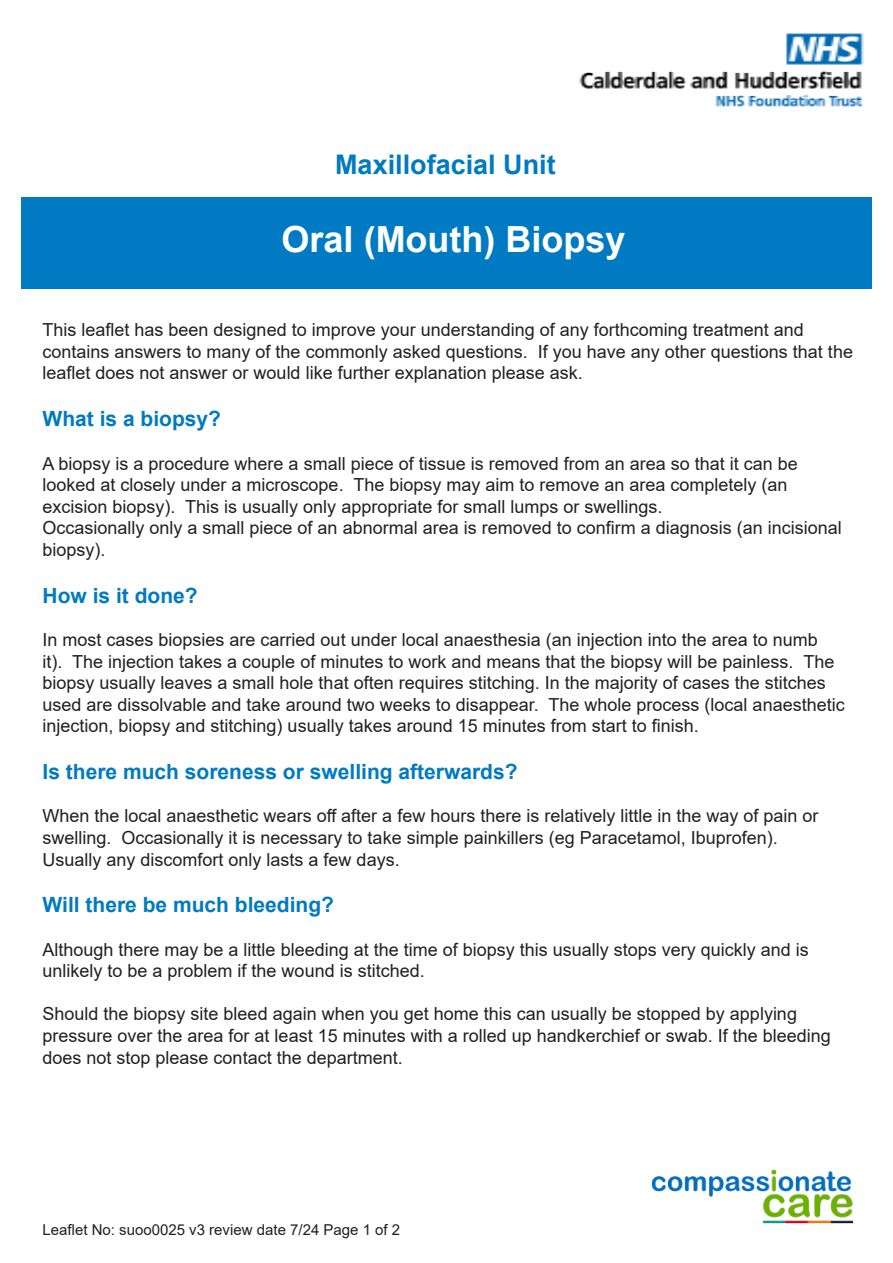
<style>
.page{position:relative;width:893px;height:1263px;background:#fff}
.page>*{position:absolute;margin:0;border:0;box-sizing:border-box;transform-origin:0 0}
.heading_4{font:700 36px "Arial";color:#fff}
.t1{font:700 27px "Arial";color:#007ac2}
.t2{font:700 21px "Arial";color:#007ac2}
.t3{font:18px/21.6px "Arial";color:#231f20}
.t4{font:15px "Arial";color:#231f20}
</style>
<div class="page">
<img style="left:652px;top:1169px;width:201px;height:55px">
<div style="left:21px;top:198px;width:851px;height:91px;background:#007ac2"></div>
<img style="left:579px;top:33px;width:285px;height:74px">
<p class="t1" style="left:335px;top:146px;width:222px">Maxillofacial Unit</p>
<p class="heading_4" style="left:282px;top:214px;width:346px">Oral (Mouth) Biopsy</p>
<p class="t3" style="left:43px;top:319px;width:812px">This leaflet has been designed to improve your understanding of any forthcoming treatment and contains answers to many of the commonly asked questions. If you have any other questions that the leaflet does not answer or would like further explanation please ask.</p>
<p class="t2" style="left:43px;top:404px;width:180px">What is a biopsy?</p>
<p class="t3" style="left:43px;top:452px;width:757px">A biopsy is a procedure where a small piece of tissue is removed from an area so that it can be looked at closely under a microscope. The biopsy may aim to remove an area completely (an excision biopsy). This is usually only appropriate for small lumps or swellings.</p>
<p class="t3" style="left:43px;top:517px;width:801px">Occasionally only a small piece of an abnormal area is removed to confirm a diagnosis (an incisional biopsy).</p>
<p class="t2" style="left:43px;top:580px;width:157px">How is it done?</p>
<p class="t3" style="left:43px;top:629px;width:804px">In most cases biopsies are carried out under local anaesthesia (an injection into the area to numb<br>it). The injection takes a couple of minutes to work and means that the biopsy will be painless. The biopsy usually leaves a small hole that often requires stitching. In the majority of cases the stitches used are dissolvable and take around two weeks to disappear. The whole process (local anaesthetic injection, biopsy and stitching) usually takes around 15 minutes from start to finish.</p>
<p class="t2" style="left:43px;top:757px;width:476px">Is there much soreness or swelling afterwards?</p>
<p class="t3" style="left:43px;top:805px;width:777px">When the local anaesthetic wears off after a few hours there is relatively little in the way of pain or swelling. Occasionally it is necessary to take simple painkillers (eg Paracetamol, Ibuprofen).</p>
<p class="t3" style="left:43px;top:848px;width:359px">Usually any discomfort only lasts a few days.</p>
<p class="t2" style="left:43px;top:890px;width:293px">Will there be much bleeding?</p>
<p class="t3" style="left:43px;top:938px;width:768px">Although there may be a little bleeding at the time of biopsy this usually stops very quickly and is unlikely to be a problem if the wound is stitched.</p>
<p class="t3" style="left:43px;top:1003px;width:790px">Should the biopsy site bleed again when you get home this can usually be stopped by applying pressure over the area for at least 15 minutes with a rolled up handkerchief or swab. If the bleeding does not stop please contact the department.</p>
<p class="t4" style="left:43px;top:1219px;width:359px">Leaflet No: suoo0025 v3 review date 7/24 Page 1 of 2</p>
</div>
